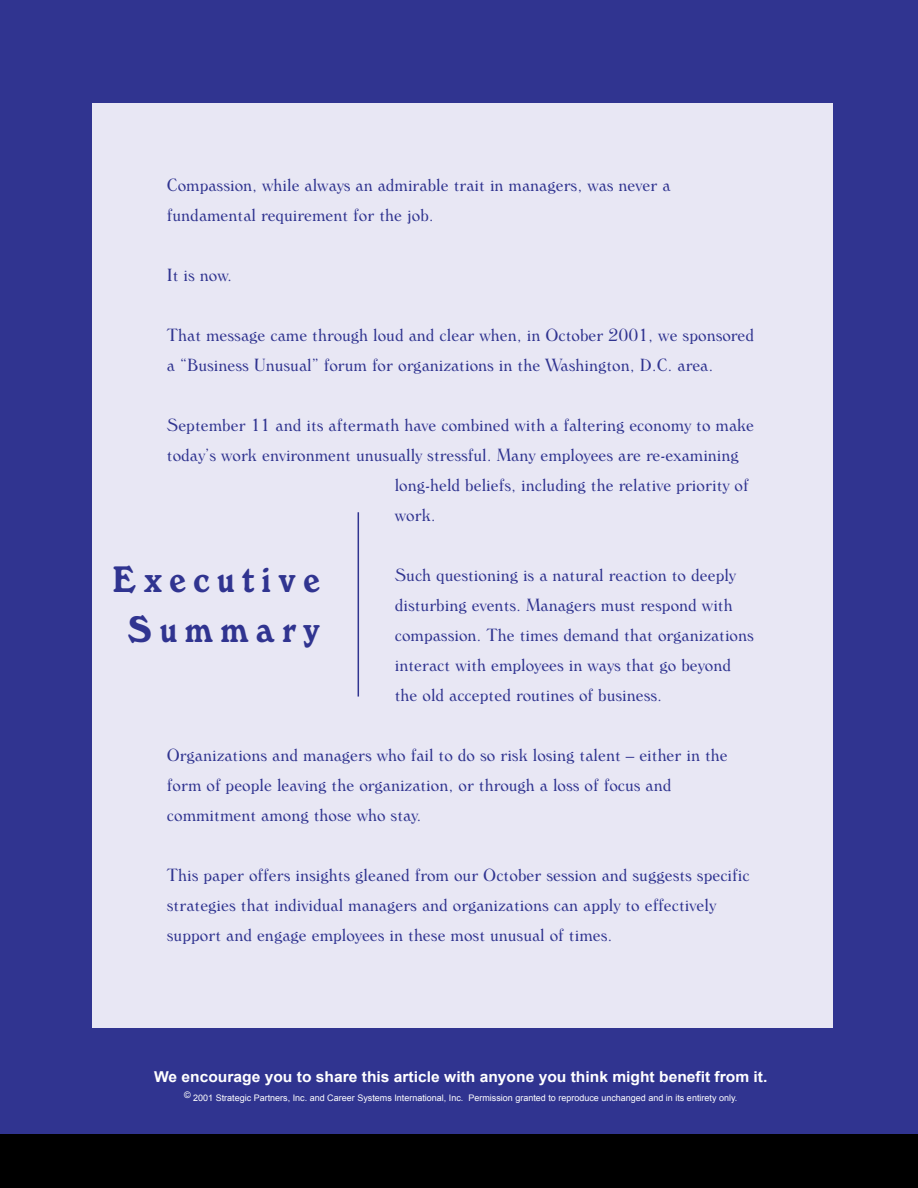
<style>
.page{position:relative;width:918px;height:1188px;background:#303490}
.page>*{position:absolute;margin:0;border:0;box-sizing:border-box;transform-origin:0 0}
.t1{font:36px/49.5px "Windsor";letter-spacing:.25em;color:#303490;text-align:center;scale:.85 1}
.t2{font:300 18px/30px "Windsor";color:#303490;scale:.95 1}
.t3{font:700 15px "Arial";color:#fff;scale:1.04 1}
.t4{font:9px "Arial";color:#fff}
</style>
<div class="page">
<div style="left:92px;top:103px;width:740px;height:925px;background:#e8e7f4"></div>
<hr style="left:358px;top:512px;width:1px;height:185px;background:#303490">
<div style="left:0;top:1134px;width:918px;height:54px;background:#000"></div>
<p class="t2" style="left:167px;top:171px;width:532px">Compassion, while always an admirable trait in managers, was never a fundamental requirement for the job.</p>
<p class="t2" style="left:167px;top:261px;width:70px">It is now.</p>
<p class="t2" style="left:167px;top:321px;width:620px">That message came through loud and clear when, in October 2001, we sponsored a “Business Unusual” forum for organizations in the Washington, D.C. area.</p>
<p class="t2" style="left:167px;top:411px;width:619px">September 11 and its aftermath have combined with a faltering economy to make</p>
<p class="t2" style="left:167px;top:441px;width:604px">today’s work environment unusually stressful. Many employees are re-examining</p>
<p class="t2" style="left:395px;top:471px;width:374px">long-held beliefs, including the relative priority of</p>
<p class="t2" style="left:395px;top:501px;width:45px">work.</p>
<h1 class="t1" style="left:113px;top:558px;width:245px">Executive<br>Summary</h1>
<p class="t2" style="left:395px;top:561px;width:380px">Such questioning is a natural reaction to deeply disturbing events. Managers must respond with compassion. The times demand that organizations interact with employees in ways that go beyond the old accepted routines of business.</p>
<p class="t2" style="left:167px;top:741px;width:592px">Organizations and managers who fail to do so risk losing talent – either in the form of people leaving the organization, or through a loss of focus and commitment among those who stay.</p>
<p class="t2" style="left:167px;top:861px;width:615px">This paper offers insights gleaned from our October session and suggests specific strategies that individual managers and organizations can apply to effectively support and engage employees in these most unusual of times.</p>
<p class="t3" style="left:154px;top:1068px;width:591px">We encourage you to share this article with anyone you think might benefit from it.</p>
<p class="t4" style="left:184px;top:1093px;width:555px">© 2001 Strategic Partners, Inc. and Career Systems International, Inc. Permission granted to reproduce unchanged and in its entirety only.</p>
</div>
